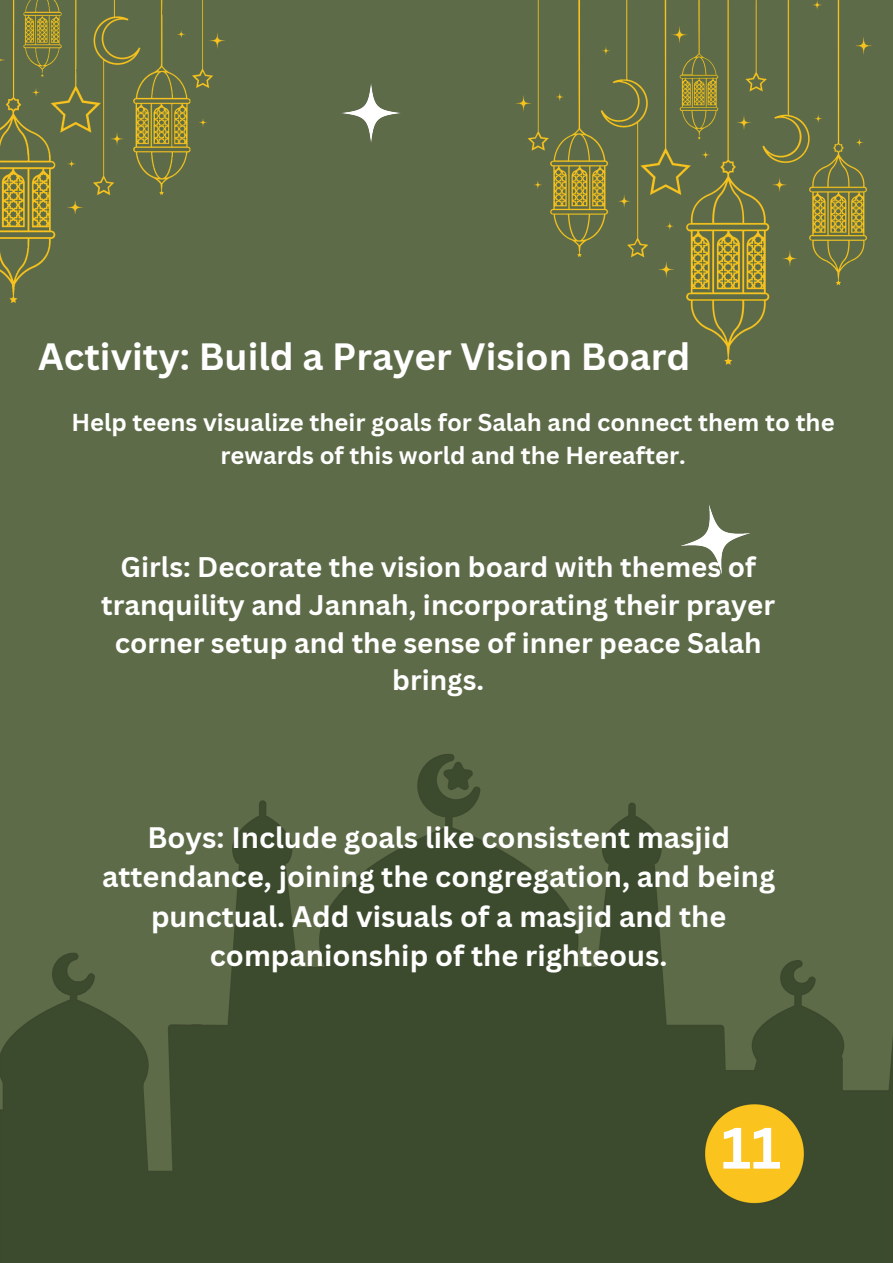
<style>
.page{position:relative;width:893px;height:1263px;background:#5d6b48}
.page>*{position:absolute;margin:0;border:0;box-sizing:border-box;transform-origin:0 0}
.t1{font:700 57px "Canva Sans";color:#fff}
.t2{font:700 37.05px "Canva Sans";color:#fff}
.t3{font:700 28.88px/39.4px "Canva Sans";color:#fff;text-align:center}
.t4{font:700 27.67px/37.7px "Canva Sans";color:#fff;text-align:center}
.t5{font:700 23.85px/32.6px "Canva Sans";color:#fff;text-align:center}
</style>
<div class="page">
<img style="left:341px;top:83px;width:60px;height:60px">
<img style="left:681px;top:505px;width:69px;height:69px">
<img style="left:0;top:0;width:226px;height:303px">
<img style="left:515px;top:0;width:357px;height:365px">
<img style="left:0;top:754px;width:893px;height:509px">
<p class="t2" style="left:38px;top:331px;width:654px">Activity: Build a Prayer Vision Board</p>
<p class="t5" style="left:71px;top:405px;width:764px">Help teens visualize their goals for Salah and connect them to the rewards of this world and the Hereafter.</p>
<p class="t4" style="left:101px;top:548px;width:675px">Girls: Decorate the vision board with themes of tranquility and Jannah, incorporating their prayer corner setup and the sense of inner peace Salah brings.</p>
<h1 class="t3" style="left:102px;top:817px;width:674px">Boys: Include goals like consistent masjid attendance, joining the congregation, and being punctual. Add visuals of a masjid and the companionship of the righteous.</h1>
<p class="t1" style="left:721px;top:1108px;width:62px">11</p>
</div>
